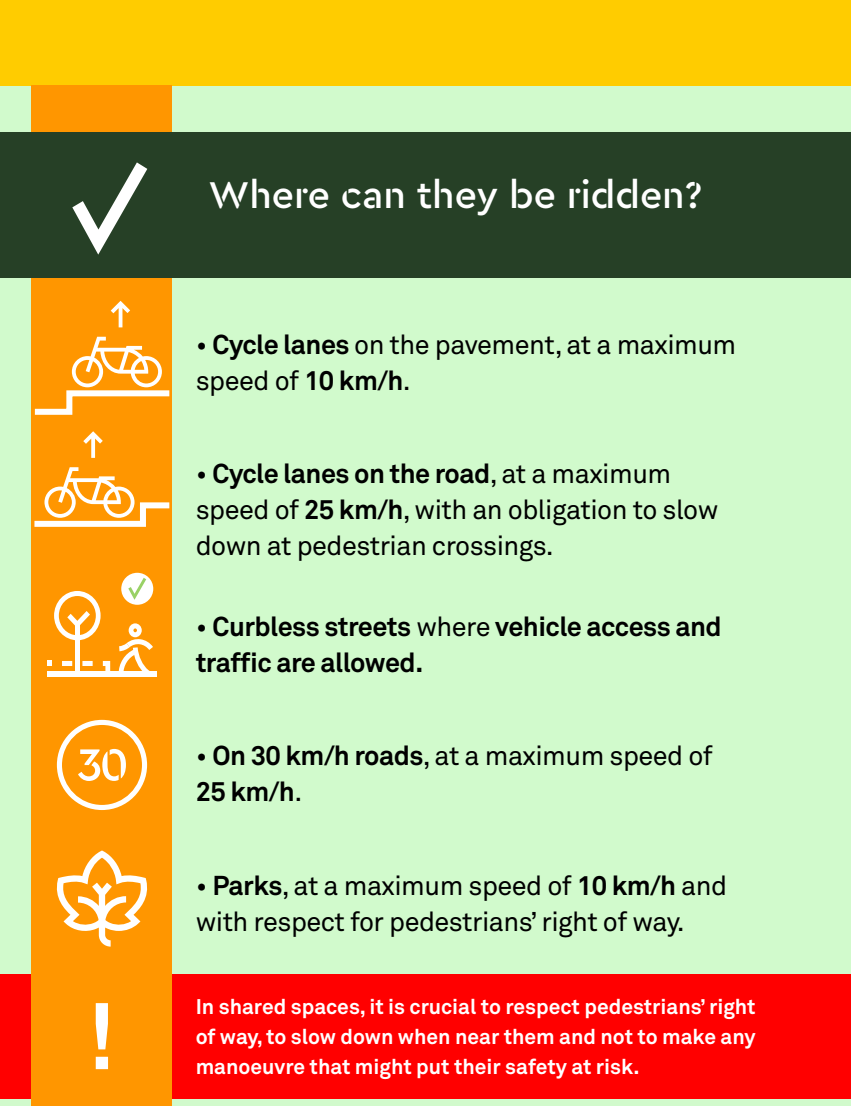
<style>
.page{position:relative;width:851px;height:1106px;background:#fff}
.page>*{position:absolute;margin:0;border:0;box-sizing:border-box;transform-origin:0 0}
.t1{font:500 39px "Cera Stencil Pro";color:#fff}
.t2{font:27px/36px "Akkurat Pro";letter-spacing:-.02em;color:#000}
.t3{font:700 27px/36px "Akkurat Pro";letter-spacing:-.02em;color:#000}
.t4{font:700 21px/30px "Akkurat Pro";color:#fff;text-align:justify}
.s1{font-weight:700}
.s2{font-weight:400}
</style>
<div class="page">
<div style="left:0;top:0;width:850px;height:1106px;background:#d1facc"></div>
<div style="left:0;top:0;width:850px;height:85px;background:#fc0"></div>
<div style="left:0;top:974px;width:850px;height:124px;background:#f00"></div>
<div style="left:32px;top:85px;width:140px;height:1021px;background:#ff9600"></div>
<div style="left:0;top:132px;width:850px;height:145px;background:#264026"></div>
<svg style="left:72px;top:162px;width:75px;height:92px"></svg>
<svg style="left:111px;top:301px;width:19px;height:26px"></svg>
<svg style="left:31px;top:337px;width:139px;height:81px"></svg>
<svg style="left:83px;top:431px;width:20px;height:27px"></svg>
<svg style="left:31px;top:467px;width:139px;height:63px"></svg>
<svg style="left:57px;top:720px;width:90px;height:90px"></svg>
<svg style="left:56px;top:850px;width:92px;height:96px"></svg>
<svg style="left:96px;top:1003px;width:12px;height:66px"></svg>
<div style="left:51px;top:671px;width:106px;height:5px;background:#fff"></div>
<svg style="left:103px;top:661px;width:7px;height:10px"></svg>
<svg style="left:62px;top:661px;width:31px;height:5px"></svg>
<svg style="left:47px;top:661px;width:5px;height:15px"></svg>
<div style="left:75px;top:624px;width:5px;height:49px;background:#fff"></div>
<svg style="left:54px;top:591px;width:47px;height:49px"></svg>
<svg style="left:118px;top:623px;width:35px;height:48px"></svg>
<div style="left:121px;top:573px;width:32px;height:32px;background:#fff;border-radius:50%"></div>
<svg style="left:128px;top:578px;width:18px;height:22px"></svg>
<h1 class="t1" style="left:208px;top:169px;width:495px">Where can they be ridden?</h1>
<p class="t2" style="left:196px;top:327px;width:542px">• <span class="s1">Cycle lanes</span> on the pavement, at a maximum speed of <span class="s1">10 km/h</span>.</p>
<p class="t2" style="left:196px;top:457px;width:524px">• <span class="s1">Cycle lanes on the road</span>, at a maximum speed of <span class="s1">25 km/h</span>, with an obligation to slow down at pedestrian crossings.</p>
<p class="t3" style="left:196px;top:609px;width:527px"><span class="s2">•</span> Curbless streets <span class="s2">where</span> vehicle access and traffic are allowed.</p>
<p class="t2" style="left:196px;top:738px;width:518px">• <span class="s1">On 30 km/h roads</span>, at a maximum speed of<br><span class="s1">25 km/h</span>.</p>
<p class="t2" style="left:196px;top:868px;width:533px">• <span class="s1">Parks</span>, at a maximum speed of <span class="s1">10 km/h</span> and with respect for pedestrians’ right of way.</p>
<p class="t4" style="left:196px;top:992px;width:561px">In shared spaces, it is crucial to respect pedestrians’ right of way, to slow down when near them and not to make any manoeuvre that might put their safety at risk.</p>
</div>
